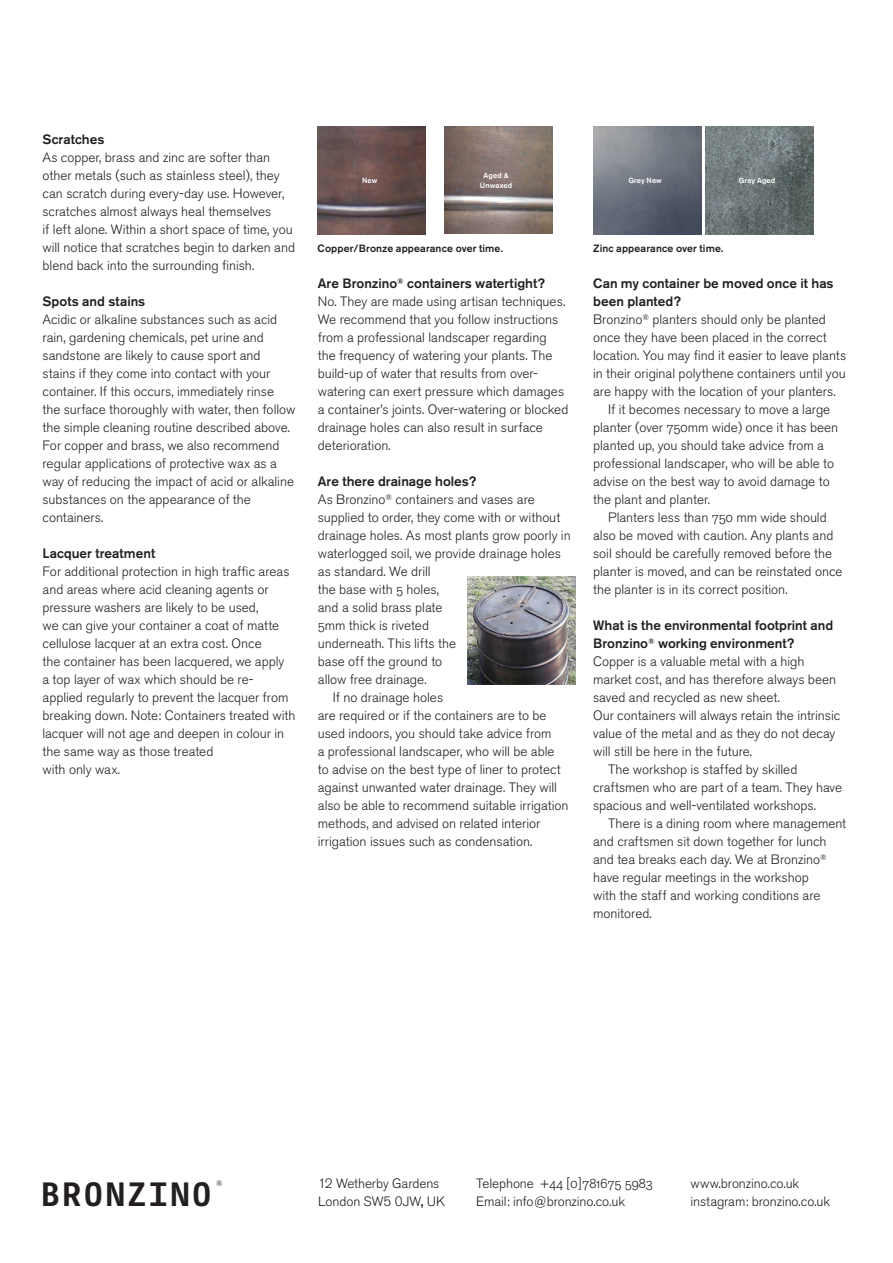
<style>
.page{position:relative;width:893px;height:1263px;background:#fff}
.page>*{position:absolute;margin:0;border:0;box-sizing:border-box;transform-origin:0 0}
.t1{font:500 33.3px "Fedra Mono";letter-spacing:.045em;color:#231f20}
.First_paragraph{font:13.5px/18px "Akzidenz Grotesk BQ Light Os F";color:#231f20}
.Description{font:13.5px/18px "Akzidenz Grotesk BQ Light Os F";color:#231f20}
.Sub_head{font:500 13.5px/18px "Akzidenz Grotesk BQ";color:#231f20}
.Text_sections{font:13.5px/18px "Akzidenz Grotesk BQ Light Os F";letter-spacing:-.005em;color:#231f20}
.Description-2{font:500 10.5px "Akzidenz Grotesk BQ";letter-spacing:.01em;color:#231f20}
.t2{font:300 7.8px "Akzidenz Grotesk BQ";color:#231f20}
.Description-3{font:500 7.5px/10.5px "Akzidenz Grotesk BQ";letter-spacing:.015em;color:#fff;text-align:center}
.s1{font-family:"Akzidenz Grotesk BQ";font-weight:300}
.s2{font-family:"Akzidenz Grotesk BQ";font-weight:500}
</style>
<div class="page">
<img style="left:467px;top:576px;width:108px;height:108px">
<img style="left:318px;top:126px;width:108px;height:108px">
<img style="left:444px;top:126px;width:108px;height:108px">
<img style="left:705px;top:126px;width:108px;height:108px">
<img style="left:593px;top:126px;width:108px;height:108px">
<p class="Sub_head" style="left:43px;top:130px;width:63px">Scratches</p>
<p class="First_paragraph" style="left:43px;top:149px;width:254px">As copper, brass and zinc are softer than other metals (such as stainless steel), they can scratch during every-day use. However, scratches almost always heal themselves<br>if left alone. Within a short space of time, you will notice that scratches begin to darken and blend back into the surrounding finish.</p>
<p class="Sub_head" style="left:43px;top:292px;width:104px">Spots and stains</p>
<p class="First_paragraph" style="left:43px;top:311px;width:254px">Acidic or alkaline substances such as acid rain, gardening chemicals, pet urine and sandstone are likely to cause sport and stains if they come into contact with your container. If this occurs, immediately rinse the surface thoroughly with water, then follow the simple cleaning routine described above.<br>For copper and brass, we also recommend regular applications of protective wax as a way of reducing the impact of acid or alkaline substances on the appearance of the containers.</p>
<p class="Sub_head" style="left:43px;top:544px;width:114px">Lacquer treatment</p>
<p class="First_paragraph" style="left:43px;top:563px;width:255px">For additional protection in high traffic areas and areas where acid cleaning agents or pressure washers are likely to be used,<br>we can give your container a coat of matte cellulose lacquer at an extra cost. Once<br>the container has been lacquered, we apply<br>a top layer of wax which should be re&shy;applied regularly to prevent the lacquer from breaking down. Note: Containers treated with lacquer will not age and deepen in colour in the same way as those treated<br>with only wax.</p>
<p class="Description-3" style="left:362px;top:175px;width:17px">New</p>
<p class="Description-3" style="left:480px;top:170px;width:34px">Aged &amp;<br>Unwaxed</p>
<p class="Description-3" style="left:628px;top:175px;width:35px">Grey New</p>
<p class="Description-3" style="left:739px;top:175px;width:38px">Grey Aged</p>
<p class="Description-2" style="left:318px;top:242px;width:187px">Copper/Bronze appearance over time.</p>
<p class="Sub_head" style="left:318px;top:274px;width:229px">Are Bronzino<sup>®</sup> containers watertight?</p>
<p class="First_paragraph" style="left:318px;top:293px;width:252px">No. They are made using artisan techniques.<br>We recommend that you follow instructions from a professional landscaper regarding<br>the frequency of watering your plants. The build-up of water that results from over&shy;watering can exert pressure which damages a container’s joints. Over-watering or blocked drainage holes can also result in surface deterioration.</p>
<p class="Sub_head" style="left:318px;top:472px;width:160px">Are there drainage holes?</p>
<p class="First_paragraph" style="left:318px;top:491px;width:254px">As Bronzino<sup>®</sup> containers and vases are supplied to order, they come with or without drainage holes. As most plants grow poorly in waterlogged soil, we provide drainage holes as standard. We drill<br>the base with 5 holes,<br>and a solid brass plate<br>5mm thick is riveted<br>underneath. This lifts the<br>base off the ground to<br>allow free drainage.</p>
<p class="Description" style="left:318px;top:689px;width:252px;text-indent:15px">If no drainage holes<br>are required or if the containers are to be used indoors, you should take advice from<br>a professional landscaper, who will be able to advise on the best type of liner to protect against unwanted water drainage. They will also be able to recommend suitable irrigation methods, and advised on related interior irrigation issues such as condensation.</p>
<p class="Description-2" style="left:593px;top:242px;width:132px">Zinc appearance over time.</p>
<p class="Sub_head" style="left:593px;top:274px;width:242px">Can my container be moved once it has been planted?</p>
<p class="First_paragraph" style="left:593px;top:311px;width:255px">Bronzino<sup>®</sup> planters should only be planted once they have been placed in the correct location. You may find it easier to leave plants in their original polythene containers until you are happy with the location of your planters.</p>
<p class="Description" style="left:593px;top:401px;width:247px;text-indent:15px">If it becomes necessary to move a large planter (over 750mm wide) once it has been planted up, you should take advice from a professional landscaper, who will be able to advise on the best way to avoid damage to the plant and planter.</p>
<p class="Description" style="left:593px;top:509px;width:251px;text-indent:15px">Planters less than 750 mm wide should also be moved with caution. Any plants and soil should be carefully removed before the planter is moved, and can be reinstated once the planter is in its correct position.</p>
<p class="Sub_head" style="left:593px;top:616px;width:242px">What is the environmental footprint and<br>Bronzino<sup>®</sup> working environment?</p>
<p class="First_paragraph" style="left:593px;top:653px;width:249px">Copper is a valuable metal with a high market cost, and has therefore always been saved and recycled as new sheet.<br>Our containers will always retain the intrinsic value of the metal and as they do not decay will still be here in the future.</p>
<p class="Description" style="left:593px;top:761px;width:251px;text-indent:15px">The workshop is staffed by skilled craftsmen who are part of a team. They have spacious and well-ventilated workshops.</p>
<p class="Description" style="left:593px;top:815px;width:255px;text-indent:15px">There is a dining room where management and craftsmen sit down together for lunch and tea breaks each day. We at Bronzino<sup>® </sup>have regular meetings in the workshop<br>with the staff and working conditions are monitored.</p>
<p class="t2" style="left:216px;top:1179px;width:8px">®</p>
<p class="t1" style="left:41px;top:1173px;width:173px">BRONZINO</p>
<p class="Text_sections" style="left:318px;top:1175px;width:129px"><span class="s1">12</span> Wetherby Gardens<br>London <span class="s1">SW5 0JW</span><span class="s2">,</span> UK</p>
<p class="Text_sections" style="left:476px;top:1175px;width:178px">Telephone +44 [0]781675 5983</p>
<p class="Text_sections" style="left:476px;top:1193px;width:150px">Email: info@bronzino.co.uk</p>
<p class="Text_sections" style="left:691px;top:1175px;width:110px">www.bronzino.co.uk</p>
<p class="Text_sections" style="left:691px;top:1193px;width:141px">instagram: bronzino.co.uk</p>
</div>
